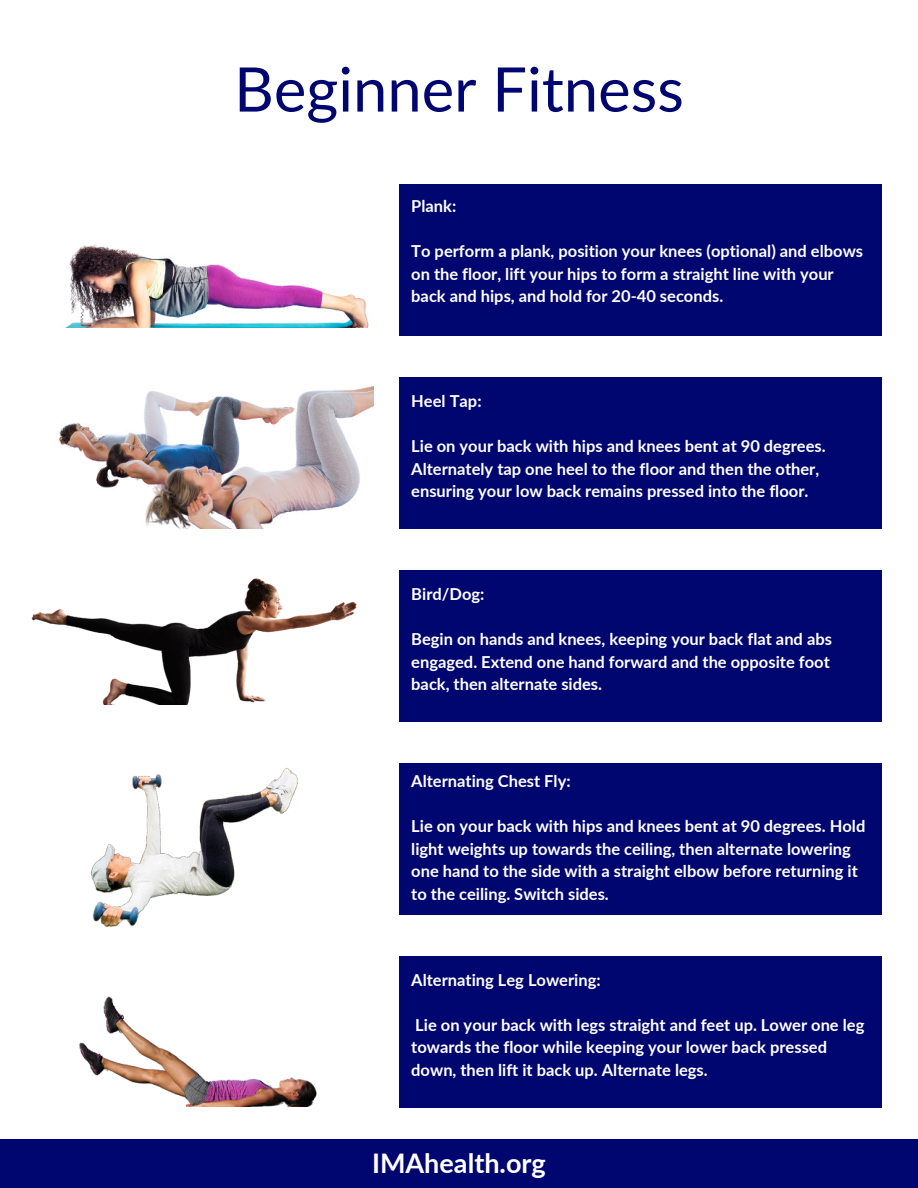
<style>
.page{position:relative;width:918px;height:1188px;background:#fff}
.page>*{position:absolute;margin:0;border:0;box-sizing:border-box;transform-origin:0 0}
.t1{font:61.5px "Lato";color:#00066f}
.t2{font:700 27px "Lato";color:#fff}
.t3{font:700 16.5px/22.5px "Lato";color:#fff}
</style>
<div class="page">
<div style="left:399px;top:185px;width:483px;height:151px;background:#00066f"></div>
<img style="left:65px;top:244px;width:304px;height:84px">
<div style="left:399px;top:378px;width:483px;height:151px;background:#00066f"></div>
<img style="left:58px;top:386px;width:315px;height:128px">
<div style="left:399px;top:571px;width:483px;height:151px;background:#00066f"></div>
<img style="left:31px;top:514px;width:326px;height:191px">
<div style="left:399px;top:763px;width:483px;height:151px;background:#00066f"></div>
<img style="left:91px;top:768px;width:207px;height:156px">
<div style="left:399px;top:956px;width:483px;height:151px;background:#00066f"></div>
<img style="left:79px;top:924px;width:238px;height:182px">
<div style="left:0;top:1139px;width:918px;height:49px;background:#00066f"></div>
<h1 class="t1" style="left:234px;top:45px;width:451px">Beginner Fitness</h1>
<p class="t3" style="left:411px;top:194px;width:47px">Plank:</p>
<p class="t3" style="left:411px;top:239px;width:453px">To perform a plank, position your knees (optional) and elbows on the floor, lift your hips to form a straight line with your back and hips, and hold for 20-40 seconds.</p>
<p class="t3" style="left:411px;top:389px;width:72px">Heel Tap:</p>
<p class="t3" style="left:411px;top:434px;width:416px">Lie on your back with hips and knees bent at 90 degrees.<br>Alternately tap one heel to the floor and then the other, ensuring your low back remains pressed into the floor.</p>
<p class="t3" style="left:411px;top:582px;width:75px">Bird/Dog:</p>
<p class="t3" style="left:411px;top:627px;width:422px">Begin on hands and knees, keeping your back flat and abs engaged. Extend one hand forward and the opposite foot back, then alternate sides.</p>
<p class="t3" style="left:411px;top:769px;width:161px">Alternating Chest Fly:</p>
<p class="t3" style="left:411px;top:814px;width:456px">Lie on your back with hips and knees bent at 90 degrees. Hold light weights up towards the ceiling, then alternate lowering one hand to the side with a straight elbow before returning it to the ceiling. Switch sides.</p>
<p class="t3" style="left:411px;top:968px;width:191px">Alternating Leg Lowering:</p>
<p class="t3" style="left:411px;top:1013px;width:455px">Lie on your back with legs straight and feet up. Lower one leg towards the floor while keeping your lower back pressed down, then lift it back up. Alternate legs.</p>
<h2 class="t2" style="left:372px;top:1144px;width:175px">IMAhealth.org</h2>
</div>
